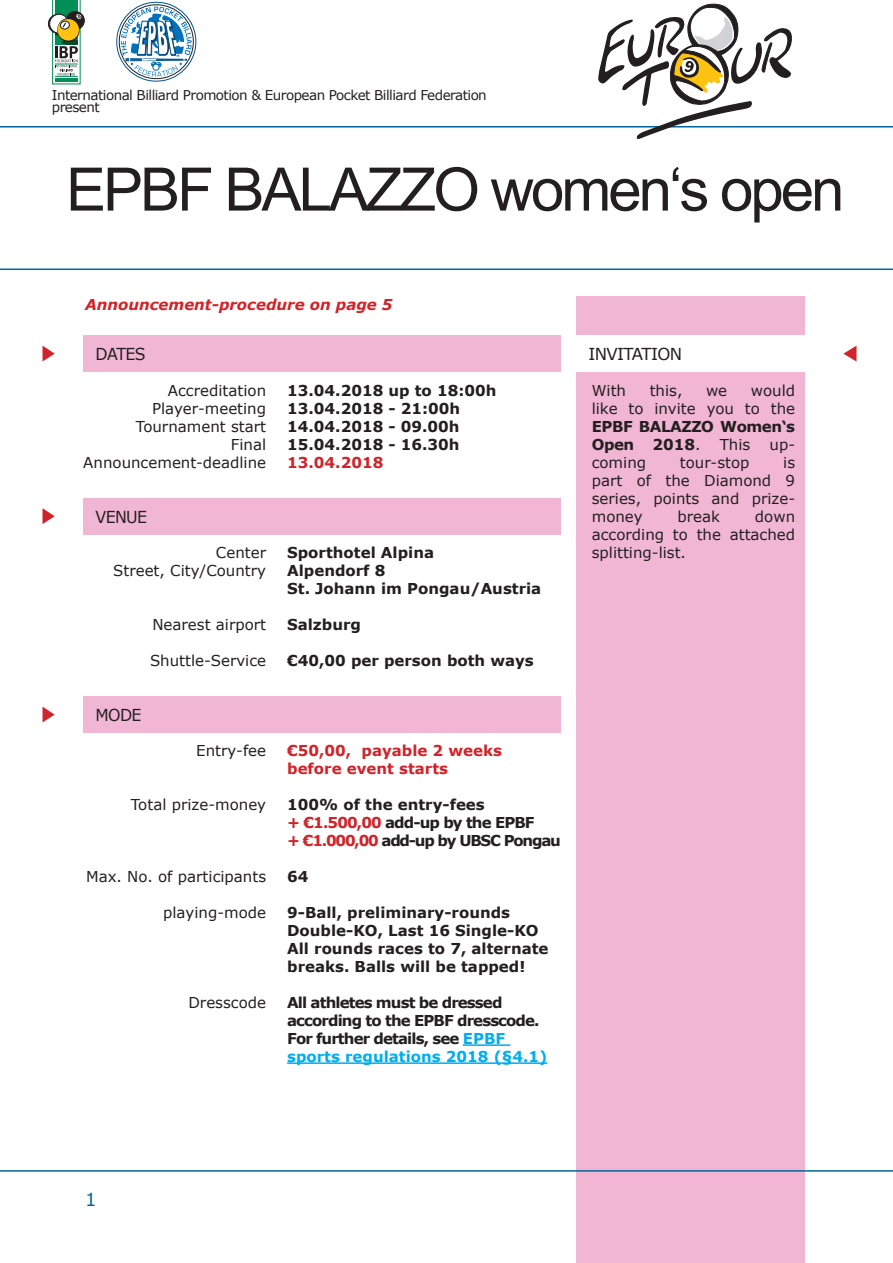
<style>
.page{position:relative;width:893px;height:1263px;background:#fff}
.page>*{position:absolute;margin:0;border:0;box-sizing:border-box;transform-origin:0 0}
.t1{font:60px "Arial";letter-spacing:-.05em;color:#231f20}
.t2{font:18px "Verdana";color:#016499}
.t3{font:16.5px "Verdana";letter-spacing:-.04em;color:#231f20;scale:.96 1}
.t4{font:16.5px "Verdana";letter-spacing:-.04em;color:#231f20}
.t5{font:15px/18px "Verdana";color:#231f20;text-align:justify}
.t6{font:700 15px/18px "Verdana";color:#231f20}
.t7{font:700 15px/18px "Verdana";letter-spacing:-.06em;color:#231f20}
.t8{font:700 15px "Verdana";color:#d1232a}
.t9{font:700 15px/18px "Verdana";letter-spacing:-.03em;color:#231f20}
.t10{font:italic 700 15px "Verdana";color:#d1232a}
.t11{font:700 15px "Verdana";letter-spacing:-.08em;color:#231f20}
.t12{font:13.5px "Verdana";letter-spacing:-.04em;color:#231f20}
.s1{color:#d1232a}
.s2{color:#00aeef}
.s3{font-weight:700}
</style>
<div class="page">
<div style="left:576px;top:296px;width:229px;height:967px;background:#f1b6d3"></div>
<svg style="left:0;top:126px;width:893px;height:144px"></svg>
<div style="left:48px;top:14px;width:21px;height:20px;border:1px solid #231f20;border-radius:50%"></div>
<div style="left:66px;top:11px;width:18px;height:19px;border:1px solid #231f20;border-radius:50%"></div>
<div style="left:50px;top:14px;width:19px;height:19px;border:1px solid #231f20;border-radius:50%"></div>
<svg style="left:52px;top:0;width:30px;height:84px"></svg>
<hr style="left:0;top:1170px;width:893px;height:2px;background:#016499">
<svg style="left:117px;top:2px;width:79px;height:79px"></svg>
<div style="left:116px;top:2px;width:80px;height:80px;border:1px solid #00548e;border-radius:50%"></div>
<div style="left:119px;top:4px;width:75px;height:75px;border:1px solid #231f20;border-radius:50%"></div>
<svg style="left:121px;top:7px;width:71px;height:70px"></svg>
<svg style="left:597px;top:3px;width:197px;height:154px"></svg>
<div style="left:653px;top:135px;width:109px;height:23px;background:#fff"></div>
<svg style="left:843px;top:346px;width:13px;height:15px"></svg>
<div style="left:576px;top:336px;width:236px;height:36px;background:#fff"></div>
<hr style="left:463px;top:1044px;width:47px;height:2px;background:#00aeef">
<hr style="left:287px;top:1062px;width:260px;height:2px;background:#00aeef">
<div style="left:83px;top:336px;width:478px;height:36px;background:#f1b6d3"></div>
<svg style="left:43px;top:346px;width:12px;height:15px"></svg>
<div style="left:83px;top:498px;width:478px;height:37px;background:#f1b6d3"></div>
<svg style="left:43px;top:508px;width:12px;height:16px"></svg>
<div style="left:83px;top:697px;width:478px;height:36px;background:#f1b6d3"></div>
<svg style="left:43px;top:707px;width:12px;height:15px"></svg>
<p class="t12" style="left:52px;top:87px;width:436px">International Billiard Promotion &amp; European Pocket Billiard Federation</p>
<p class="t12" style="left:52px;top:99px;width:49px">present</p>
<p class="t1" style="left:66px;top:150px;width:780px">EPBF BALAZZO women‘s open</p>
<p class="t10" style="left:85px;top:295px;width:309px">Announcement-procedure on page 5</p>
<p class="t3" style="left:96px;top:344px;width:54px">DATES</p>
<p class="t5" style="left:168px;top:382px;width:100px">Accreditation</p>
<p class="t5" style="left:152px;top:400px;width:116px">Player-meeting</p>
<p class="t5" style="left:136px;top:418px;width:132px">Tournament start</p>
<p class="t5" style="left:231px;top:436px;width:37px">Final</p>
<p class="t5" style="left:83px;top:454px;width:184px">Announcement-deadline</p>
<p class="t3" style="left:96px;top:506px;width:55px">VENUE</p>
<p class="t5" style="left:216px;top:544px;width:52px">Center</p>
<p class="t5" style="left:113px;top:562px;width:154px">Street, City/Country</p>
<p class="t5" style="left:152px;top:616px;width:115px">Nearest airport</p>
<p class="t5" style="left:150px;top:652px;width:118px">Shuttle-Service</p>
<p class="t3" style="left:96px;top:704px;width:49px">MODE</p>
<p class="t5" style="left:196px;top:742px;width:71px">Entry-fee</p>
<p class="t5" style="left:131px;top:796px;width:137px">Total prize-money</p>
<p class="t5" style="left:86px;top:868px;width:182px">Max. No. of participants</p>
<p class="t5" style="left:163px;top:904px;width:104px">playing-mode</p>
<p class="t5" style="left:188px;top:994px;width:79px">Dresscode</p>
<p class="t6" style="left:287px;top:382px;width:211px">13.04.2018 up to 18:00h</p>
<p class="t6" style="left:287px;top:400px;width:174px">13.04.2018 - 21:00h</p>
<p class="t6" style="left:287px;top:418px;width:174px">14.04.2018 - 09.00h</p>
<p class="t6" style="left:287px;top:436px;width:174px">15.04.2018 - 16.30h</p>
<p class="t8" style="left:287px;top:453px;width:98px">13.04.2018</p>
<p class="t6" style="left:287px;top:544px;width:148px">Sporthotel Alpina</p>
<p class="t6" style="left:287px;top:562px;width:100px">Alpendorf 8</p>
<p class="t6" style="left:287px;top:580px;width:256px">St. Johann im Pongau/Austria</p>
<p class="t6" style="left:287px;top:616px;width:75px">Salzburg</p>
<p class="t6" style="left:287px;top:652px;width:248px">€40,00 per person both ways</p>
<p class="t8" style="left:287px;top:741px;width:216px">€50,00, payable 2 weeks</p>
<p class="t8" style="left:287px;top:759px;width:162px">before event starts</p>
<p class="t9" style="left:287px;top:796px;width:249px">100% of the entry-fees<br><span class="s1">+ €1.500,00</span> add-up by the EPBF</p>
<p class="t11" style="left:287px;top:831px;width:275px"><span class="s1">+ €1.000,00</span> add-up by UBSC Pongau</p>
<p class="t6" style="left:287px;top:868px;width:23px">64</p>
<p class="t6" style="left:287px;top:904px;width:263px">9-Ball, preliminary-rounds<br>Double-KO, Last 16 Single-KO<br>All rounds races to 7, alternate breaks. Balls will be tapped!</p>
<p class="t7" style="left:287px;top:994px;width:262px">All athletes must be dressed according to the EPBF dresscode.<br>For further details, see <span class="s2">EPBF sports regulations 2018 (§4.1)</span></p>
<p class="t4" style="left:588px;top:343px;width:95px">INVITATION</p>
<p class="t5" style="left:592px;top:382px;width:36px">With</p>
<p class="t5" style="left:650px;top:382px;width:34px">this,</p>
<p class="t5" style="left:706px;top:382px;width:23px">we</p>
<p class="t5" style="left:592px;top:382px;width:205px;text-indent:159px">would like to invite you to the <span class="s3">EPBF BALAZZO Women‘s Open 2018</span>.</p>
<p class="t5" style="left:720px;top:436px;width:32px">This</p>
<p class="t5" style="left:769px;top:436px;width:27px">up-</p>
<p class="t5" style="left:592px;top:454px;width:56px">coming</p>
<p class="t5" style="left:680px;top:454px;width:71px">tour-stop</p>
<p class="t5" style="left:592px;top:454px;width:205px;text-indent:192px">is part of the Diamond 9 series, points and prize&shy;money</p>
<p class="t5" style="left:592px;top:508px;width:205px;text-indent:163px">down according to the attached splitting-list.</p>
<p class="t5" style="left:678px;top:508px;width:44px">break</p>
<p class="t2" style="left:85px;top:1188px;width:13px">1</p>
</div>
